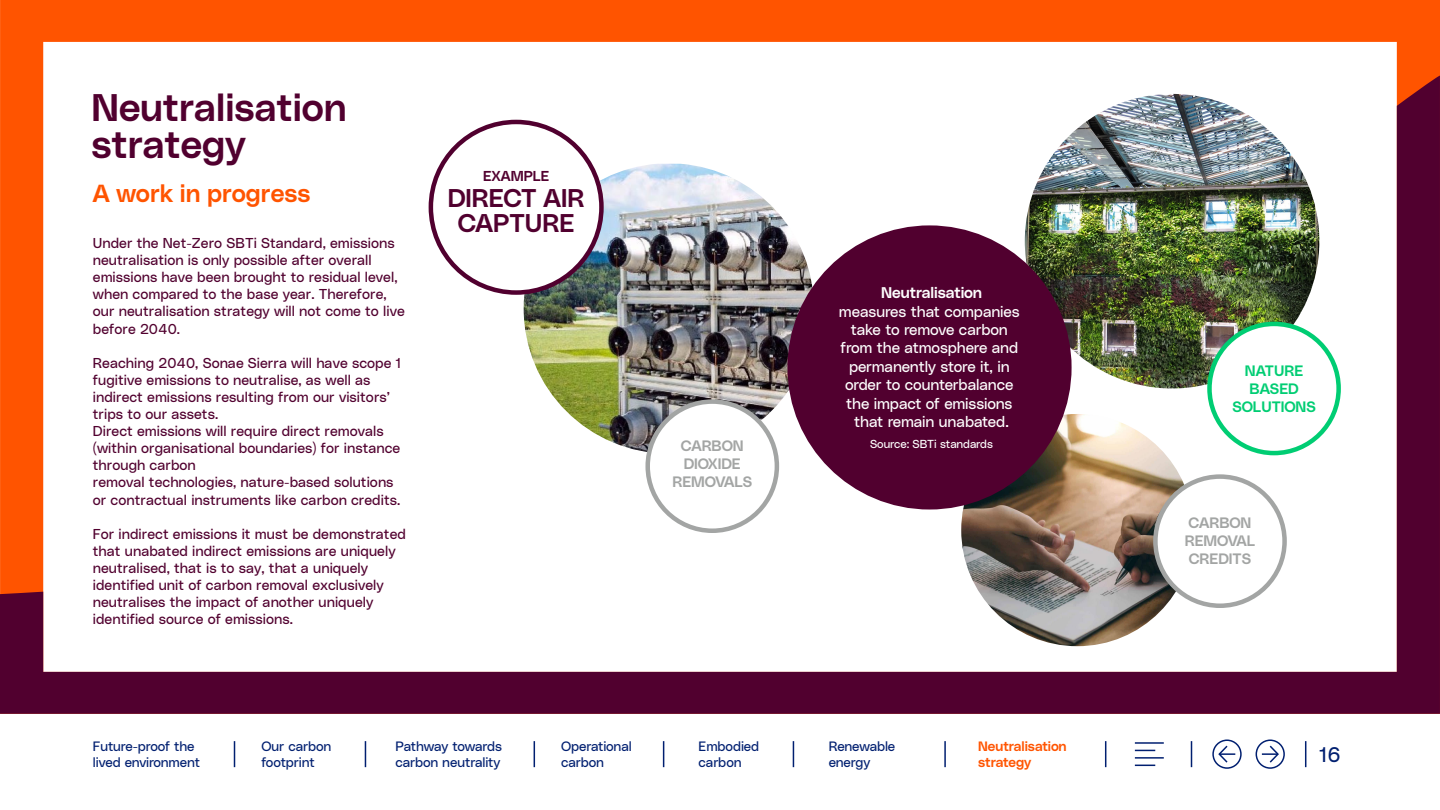
<style>
.page{position:relative;width:1440px;height:810px;background:#fff}
.page>*{position:absolute;margin:0;border:0;box-sizing:border-box;transform-origin:0 0}
.t1{font:38.25px/36.3px "Poly Sans Median";color:#51002f}
.t2{font:25.5px/25.5px "Poly Sans Median";color:#51002f;text-align:center}
.t3{font:24.6px "Poly Sans Median";color:#ff5400}
.t4{font:21px "Poly Sans Neutral";color:#001f70}
.t5{font:15.45px/18.5px "Poly Sans Neutral";letter-spacing:-.01em;color:#fff;text-align:center}
.t6{font:15.45px "Poly Sans Median";letter-spacing:-.01em;color:#fff}
.t7{font:15px/18px "Poly Sans Median";letter-spacing:-.01em;color:#a3a5a4;text-align:center}
.t8{font:15px/18px "Poly Sans Median";color:#00cd73;text-align:center}
.t9{font:14.25px/17.1px "Poly Sans Neutral";letter-spacing:.005em;color:#51002f}
.t10{font:14.25px "Poly Sans Median";color:#51002f}
.t11{font:13.5px/16.2px "Poly Sans Neutral";letter-spacing:-.01em;color:#001f70}
.t12{font:13.5px/16.2px "Poly Sans Median";letter-spacing:-.01em;color:#ff5400}
.t13{font:11.55px "Poly Sans Neutral";letter-spacing:-.01em;color:#fff}
</style>
<div class="page">
<svg style="left:234px;top:741px;width:1px;height:26px"></svg>
<svg style="left:365px;top:741px;width:1px;height:26px"></svg>
<svg style="left:534px;top:741px;width:1px;height:26px"></svg>
<svg style="left:663px;top:741px;width:1px;height:26px"></svg>
<svg style="left:793px;top:741px;width:1px;height:26px"></svg>
<hr style="left:944px;top:741px;width:2px;height:26px;background:#001f70">
<svg style="left:1105px;top:741px;width:1px;height:26px"></svg>
<svg style="left:1191px;top:741px;width:1px;height:26px"></svg>
<svg style="left:1305px;top:741px;width:1px;height:26px"></svg>
<hr style="left:1135px;top:742px;width:29px;height:2px;background:#001f70">
<svg style="left:1135px;top:750px;width:20px;height:1px"></svg>
<hr style="left:1135px;top:757px;width:29px;height:2px;background:#001f70">
<svg style="left:1135px;top:765px;width:20px;height:1px"></svg>
<div style="left:1212px;top:739px;width:30px;height:30px;border:2px solid #001f70;border-radius:50%"></div>
<svg style="left:1217px;top:744px;width:18px;height:20px"></svg>
<div style="left:1256px;top:739px;width:29px;height:30px;border:2px solid #001f70;border-radius:50%"></div>
<svg style="left:1262px;top:744px;width:18px;height:20px"></svg>
<svg style="left:0;top:0;width:1440px;height:76px;fill:#ff5400"></svg>
<img style="left:0;top:76px;width:1440px;height:638px">
<div style="left:787px;top:225px;width:285px;height:285px;background:#51002f;border-radius:50%"></div>
<div style="left:1209px;top:324px;width:130px;height:129px;background:#fff;border-radius:50%"></div>
<div style="left:1207px;top:322px;width:134px;height:133px;border:4px solid #00cd73;border-radius:50%"></div>
<div style="left:648px;top:402px;width:129px;height:129px;background:#fff;border-radius:50%"></div>
<div style="left:645px;top:399px;width:134px;height:134px;border:4px solid #a3a5a4;border-radius:50%"></div>
<div style="left:1155px;top:477px;width:130px;height:129px;background:#fff;border-radius:50%"></div>
<div style="left:1153px;top:474px;width:134px;height:134px;border:4px solid #a3a5a4;border-radius:50%"></div>
<div style="left:431px;top:122px;width:170px;height:171px;background:#fff;border-radius:50%"></div>
<div style="left:429px;top:120px;width:175px;height:175px;border:4px solid #51002f;border-radius:50%"></div>
<h1 class="t1" style="left:92px;top:87px;width:256px">Neutralisation strategy</h1>
<h3 class="t3" style="left:93px;top:175px;width:219px">A work in progress</h3>
<p class="t9" style="left:93px;top:234px;width:313px">Under the Net-Zero SBTi Standard, emissions neutralisation is only possible after overall emissions have been brought to residual level, when compared to the base year. Therefore, our neutralisation strategy will not come to live before 2040.</p>
<p class="t9" style="left:93px;top:353px;width:310px">Reaching 2040, Sonae Sierra will have scope 1 fugitive emissions to neutralise, as well as indirect emissions resulting from our visitors’ trips to our assets.<br>Direct emissions will require direct removals (within organisational boundaries) for instance through carbon<br>removal technologies, nature-based solutions or contractual instruments like carbon credits.</p>
<p class="t9" style="left:93px;top:524px;width:315px">For indirect emissions it must be demonstrated that unabated indirect emissions are uniquely neutralised, that is to say, that a uniquely identified unit of carbon removal exclusively neutralises the impact of another uniquely identified source of emissions.</p>
<p class="t10" style="left:483px;top:165px;width:68px">EXAMPLE</p>
<h2 class="t2" style="left:448px;top:183px;width:138px">DIRECT AIR<br>CAPTURE</h2>
<p class="t7" style="left:672px;top:435px;width:81px">CARBON<br>DIOXIDE<br>REMOVALS</p>
<p class="t6" style="left:881px;top:281px;width:102px">Neutralisation</p>
<p class="t5" style="left:839px;top:301px;width:182px">measures that companies take to remove carbon from the atmosphere and permanently store it, in order to counterbalance the impact of emissions that remain unabated.</p>
<p class="t13" style="left:870px;top:435px;width:124px">Source: SBTi standards</p>
<p class="t8" style="left:1232px;top:361px;width:85px">NATURE<br>BASED<br>SOLUTIONS</p>
<p class="t7" style="left:1185px;top:512px;width:72px;text-align:left">CARBON<br>REMOVAL<br>CREDITS</p>
<p class="t11" style="left:93px;top:737px;width:109px">Future-proof the lived environment</p>
<p class="t11" style="left:261px;top:737px;width:71px">Our carbon footprint</p>
<p class="t11" style="left:396px;top:737px;width:108px">Pathway towards carbon neutrality</p>
<p class="t11" style="left:561px;top:737px;width:72px">Operational carbon</p>
<p class="t11" style="left:699px;top:737px;width:62px">Embodied carbon</p>
<p class="t11" style="left:829px;top:737px;width:68px">Renewable energy</p>
<p class="t12" style="left:978px;top:737px;width:90px">Neutralisation strategy</p>
<h3 class="t4" style="left:1319px;top:739px;width:23px">16</h3>
</div>
